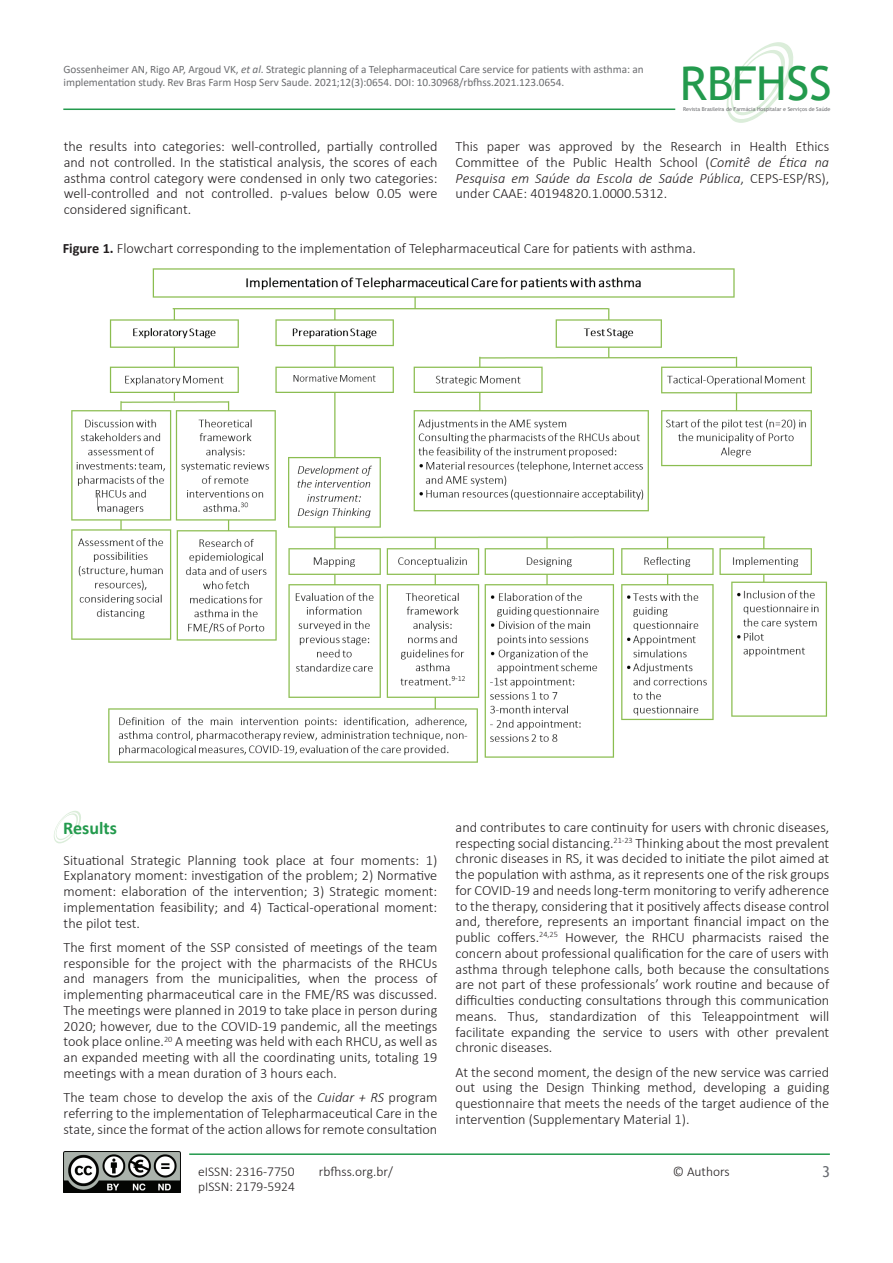
<style>
.page{position:relative;width:893px;height:1263px;background:#fff}
.page>*{position:absolute;margin:0;border:0;box-sizing:border-box;transform-origin:0 0}
.t1{font:46.8px "Trebuchet MS";color:#239a4d}
.t2{font:700 18px "Calibri";color:#239a4d}
.t3{font:15px "Trebuchet MS";color:#6a6d73}
.t4{font:300 14.25px/15.8px "Calibri";color:#231f20;text-align:justify}
.t5{font:300 13.5px "Calibri";color:#231f20}
.t6{font:11.25px/12.8px "Calibri";letter-spacing:-.005em;color:#6c6d70}
.t7{font:5.4px "Trebuchet MS";color:#6c6d70}
.s1{font-style:italic}
.s2{font-weight:700}
</style>
<div class="page">
<hr style="left:63px;top:109px;width:612px;height:1px;background:#239a4d">
<svg style="left:727px;top:42px;width:66px;height:81px"></svg>
<img style="left:64px;top:1152px;width:117px;height:41px">
<hr style="left:189px;top:1153px;width:641px;height:2px;background:#239a4d">
<svg style="left:54px;top:811px;width:27px;height:32px"></svg>
<img style="left:71px;top:268px;width:757px;height:495px">
<p class="t6" style="left:64px;top:63px;width:582px">Gossenheimer AN, Rigo AP, Argoud VK, <span class="s1">et al</span>. Strategic planning of a Telepharmaceutical Care service for patients with asthma: an implementation study. Rev Bras Farm Hosp Serv Saude. 2021;12(3):0654. DOI: 10.30968/rbfhss.2021.123.0654.</p>
<h1 class="t1" style="left:680px;top:54px;width:153px">RBFHSS</h1>
<p class="t7" style="left:683px;top:106px;width:149px">Revista Brasileira de Farmácia Hospitalar e Serviços de Saúde</p>
<p class="t4" style="left:64px;top:138px;width:375px">the results into categories: well-controlled, partially controlled and not controlled. In the statistical analysis, the scores of each asthma control category were condensed in only two categories: well-controlled and not controlled. p-values below 0.05 were considered significant.</p>
<p class="t4" style="left:455px;top:138px;width:375px">This paper was approved by the Research in Health Ethics Committee of the Public Health School (<span class="s1">Comitê de Ética na Pesquisa em Saúde da Escola de Saúde Pública</span>, CEPS-ESP/RS), under CAAE: 40194820.1.0000.5312.</p>
<p class="t4" style="left:63px;top:240px;width:635px"><span class="s2">Figure 1.</span> Flowchart corresponding to the implementation of Telepharmaceutical Care for patients with asthma.</p>
<p class="t2" style="left:63px;top:815px;width:55px">Results</p>
<p class="t4" style="left:456px;top:819px;width:375px">and contributes to care continuity for users with chronic diseases, respecting social distancing.<sup>21-23</sup> Thinking about the most prevalent chronic diseases in RS, it was decided to initiate the pilot aimed at the population with asthma, as it represents one of the risk groups for COVID-19 and needs long-term monitoring to verify adherence to the therapy, considering that it positively affects disease control and, therefore, represents an important financial impact on the public coffers.<sup>24,25</sup> However, the RHCU pharmacists raised the concern about professional qualification for the care of users with asthma through telephone calls, both because the consultations are not part of these professionals’ work routine and because of difficulties conducting consultations through this communication means. Thus, standardization of this Teleappointment will facilitate expanding the service to users with other prevalent chronic diseases.</p>
<p class="t4" style="left:456px;top:1064px;width:375px">At the second moment, the design of the new service was carried out using the Design Thinking method, developing a guiding questionnaire that meets the needs of the target audience of the intervention (Supplementary Material 1).</p>
<p class="t4" style="left:64px;top:852px;width:375px">Situational Strategic Planning took place at four moments: 1)<br>Explanatory moment: investigation of the problem; 2) Normative moment: elaboration of the intervention; 3) Strategic moment: implementation feasibility; and 4) Tactical-operational moment: the pilot test.</p>
<p class="t4" style="left:64px;top:939px;width:375px">The first moment of the SSP consisted of meetings of the team responsible for the project with the pharmacists of the RHCUs and managers from the municipalities, when the process of implementing pharmaceutical care in the FME/RS was discussed.<br>The meetings were planned in 2019 to take place in person during 2020; however, due to the COVID-19 pandemic, all the meetings took place online.<sup>20</sup> A meeting was held with each RHCU, as well as an expanded meeting with all the coordinating units, totaling 19 meetings with a mean duration of 3 hours each.</p>
<p class="t4" style="left:64px;top:1089px;width:375px">The team chose to develop the axis of the <span class="s1">Cuidar + RS</span> program referring to the implementation of Telepharmaceutical Care in the state, since the format of the action allows for remote consultation</p>
<p class="t5" style="left:198px;top:1163px;width:98px">eISSN: 2316-7750</p>
<p class="t5" style="left:319px;top:1163px;width:75px">rbfhss.org.br/</p>
<p class="t5" style="left:673px;top:1163px;width:59px">© Authors</p>
<p class="t3" style="left:822px;top:1162px;width:9px">3</p>
<p class="t5" style="left:198px;top:1178px;width:98px">pISSN: 2179-5924</p>
</div>
